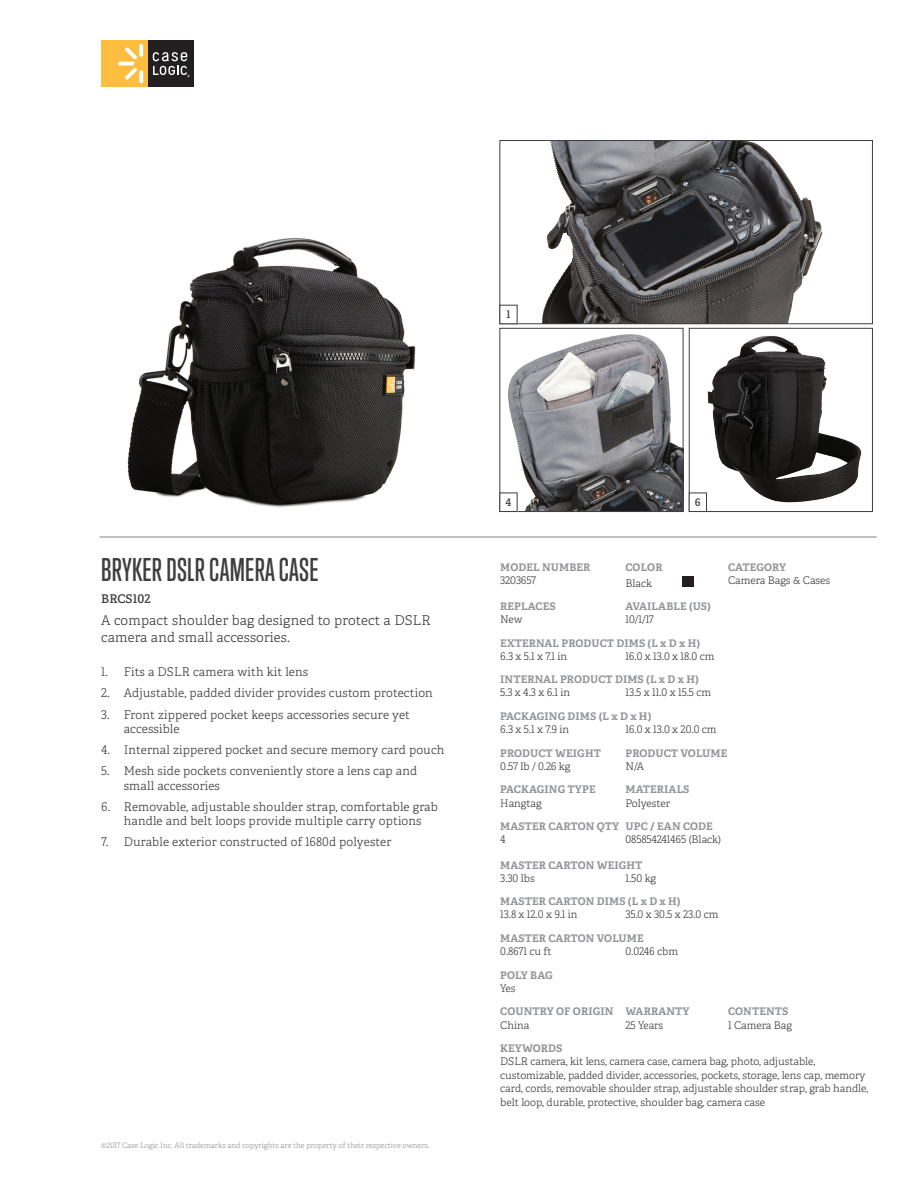
<style>
.page{position:relative;width:918px;height:1188px;background:#fff}
.page>*{position:absolute;margin:0;border:0;box-sizing:border-box;transform-origin:0 0}
.t1{font:500 30px "Trump Gothic Pro";letter-spacing:.01em;color:#3e3e3f}
.t2{font:13.5px/16.2px "Adelle PE Lt";letter-spacing:.015em;color:#3e3e3f}
.t3{font:12px/14.4px "Adelle PE Lt";letter-spacing:.015em;color:#3e3e3f}
.t4{font:12px "Adelle PE Sb";letter-spacing:.01em;color:#3e3e3f}
.t5{font:10.5px/13.5px "Adelle PE Lt";color:#3e3e3f}
.t6{font:700 10.5px "Adelle PE";letter-spacing:.01em;color:#939598}
.t7{font:10.5px "Adelle PE Sb";color:#3e3e3f}
.t8{font:7.5px "Adelle PE Lt";color:#939598}
</style>
<div class="page">
<div style="left:147px;top:40px;width:46px;height:47px;background:#231f20"></div>
<div style="left:101px;top:40px;width:46px;height:47px;background:#fdbd3f"></div>
<svg style="left:118px;top:44px;width:25px;height:39px"></svg>
<svg style="left:153px;top:52px;width:37px;height:25px"></svg>
<hr style="left:100px;top:537px;width:777px;height:1px;background:#808285">
<div style="left:682px;top:576px;width:12px;height:11px;background:#231f20"></div>
<img style="left:127px;top:238px;width:289px;height:269px">
<img style="left:542px;top:142px;width:281px;height:180px">
<div style="left:500px;top:140px;width:373px;height:184px;border:1px solid #3e3e3f"></div>
<img style="left:504px;top:334px;width:177px;height:176px">
<div style="left:500px;top:328px;width:183px;height:184px;border:1px solid #3e3e3f"></div>
<img style="left:706px;top:336px;width:156px;height:167px">
<div style="left:689px;top:328px;width:184px;height:184px;border:1px solid #3e3e3f"></div>
<div style="left:500px;top:493px;width:17px;height:18px;background:#fff"></div>
<div style="left:689px;top:493px;width:18px;height:19px;border:1px solid #3e3e3f"></div>
<p class="t7" style="left:507px;top:307px;width:5px">1</p>
<h1 class="t1" style="left:101px;top:552px;width:219px">BRYKER DSLR CAMERA CASE</h1>
<p class="t4" style="left:101px;top:589px;width:51px">BRCS102</p>
<p class="t2" style="left:101px;top:612px;width:331px">A compact shoulder bag designed to protect a DSLR camera and small accessories.</p>
<p class="t3" style="left:101px;top:665px;width:209px">1. Fits a DSLR camera with kit lens</p>
<p class="t3" style="left:101px;top:686px;width:333px">2. Adjustable, padded divider provides custom protection</p>
<p class="t3" style="left:124px;top:707px;width:288px;text-indent:-22px">3. Front zippered pocket keeps accessories secure yet accessible</p>
<p class="t3" style="left:101px;top:742px;width:345px">4. Internal zippered pocket and secure memory card pouch</p>
<p class="t3" style="left:124px;top:763px;width:295px;text-indent:-22px">5. Mesh side pockets conveniently store a lens cap and small accessories</p>
<p class="t3" style="left:101px;top:799px;width:338px;text-align:center">6. Removable, adjustable shoulder strap, comfortable grab handle and belt loops provide multiple carry options</p>
<p class="t3" style="left:101px;top:835px;width:292px">7. Durable exterior constructed of 1680d polyester</p>
<p class="t8" style="left:101px;top:1140px;width:330px">©2017 Case Logic Inc. All trademarks and copyrights are the property of their respective owners.</p>
<p class="t7" style="left:506px;top:495px;width:7px">4</p>
<p class="t7" style="left:695px;top:495px;width:7px">6</p>
<p class="t6" style="left:500px;top:560px;width:92px">MODEL NUMBER</p>
<p class="t6" style="left:625px;top:560px;width:39px">COLOR</p>
<p class="t6" style="left:728px;top:560px;width:60px">CATEGORY</p>
<p class="t5" style="left:500px;top:573px;width:38px">3203657</p>
<p class="t5" style="left:625px;top:576px;width:28px">Black</p>
<p class="t5" style="left:728px;top:573px;width:104px">Camera Bags &amp; Cases</p>
<p class="t6" style="left:500px;top:599px;width:57px">REPLACES</p>
<p class="t6" style="left:626px;top:599px;width:87px">AVAILABLE (US)</p>
<p class="t5" style="left:500px;top:612px;width:24px">New</p>
<p class="t5" style="left:626px;top:612px;width:30px">10/1/17</p>
<p class="t6" style="left:500px;top:635px;width:202px">EXTERNAL PRODUCT DIMS (L x D x H)</p>
<p class="t5" style="left:500px;top:649px;width:68px">6.3 x 5.1 x 7.1 in</p>
<p class="t5" style="left:626px;top:649px;width:90px">16.0 x 13.0 x 18.0 cm</p>
<p class="t6" style="left:500px;top:672px;width:200px">INTERNAL PRODUCT DIMS (L x D x H)</p>
<p class="t5" style="left:500px;top:686px;width:71px">5.3 x 4.3 x 6.1 in</p>
<p class="t5" style="left:626px;top:686px;width:87px">13.5 x 11.0 x 15.5 cm</p>
<p class="t6" style="left:500px;top:709px;width:153px">PACKAGING DIMS (L x D x H)</p>
<p class="t5" style="left:500px;top:722px;width:70px">6.3 x 5.1 x 7.9 in</p>
<p class="t5" style="left:626px;top:722px;width:93px">16.0 x 13.0 x 20.0 cm</p>
<p class="t6" style="left:500px;top:745px;width:102px">PRODUCT WEIGHT</p>
<p class="t6" style="left:626px;top:745px;width:103px">PRODUCT VOLUME</p>
<p class="t5" style="left:500px;top:759px;width:72px">0.57 lb / 0.26 kg</p>
<p class="t5" style="left:626px;top:759px;width:20px">N/A</p>
<p class="t6" style="left:500px;top:782px;width:97px">PACKAGING TYPE</p>
<p class="t6" style="left:626px;top:782px;width:66px">MATERIALS</p>
<p class="t5" style="left:500px;top:796px;width:43px">Hangtag</p>
<p class="t5" style="left:626px;top:796px;width:46px">Polyester</p>
<p class="t6" style="left:500px;top:819px;width:214px">MASTER CARTON QTY UPC / EAN CODE</p>
<p class="t5" style="left:500px;top:833px;width:7px">4</p>
<p class="t5" style="left:626px;top:833px;width:97px">085854241465 (Black)</p>
<p class="t6" style="left:500px;top:857px;width:144px">MASTER CARTON WEIGHT</p>
<p class="t5" style="left:500px;top:871px;width:36px">3.30 lbs</p>
<p class="t5" style="left:626px;top:871px;width:32px">1.50 kg</p>
<p class="t6" style="left:500px;top:894px;width:182px">MASTER CARTON DIMS (L x D x H)</p>
<p class="t5" style="left:500px;top:908px;width:79px">13.8 x 12.0 x 9.1 in</p>
<p class="t5" style="left:626px;top:908px;width:94px">35.0 x 30.5 x 23.0 cm</p>
<p class="t6" style="left:500px;top:931px;width:145px">MASTER CARTON VOLUME</p>
<p class="t5" style="left:500px;top:944px;width:53px">0.8671 cu ft</p>
<p class="t5" style="left:626px;top:944px;width:54px">0.0246 cbm</p>
<p class="t6" style="left:500px;top:967px;width:54px">POLY BAG</p>
<p class="t5" style="left:500px;top:981px;width:17px">Yes</p>
<p class="t6" style="left:500px;top:1004px;width:191px">COUNTRY OF ORIGIN WARRANTY</p>
<p class="t6" style="left:728px;top:1004px;width:62px">CONTENTS</p>
<p class="t5" style="left:500px;top:1018px;width:31px">China</p>
<p class="t5" style="left:626px;top:1018px;width:39px">25 Years</p>
<p class="t5" style="left:728px;top:1018px;width:65px">1 Camera Bag</p>
<p class="t6" style="left:500px;top:1041px;width:64px">KEYWORDS</p>
<p class="t5" style="left:500px;top:1054px;width:369px">DSLR camera, kit lens, camera case, camera bag, photo, adjustable, customizable, padded divider, accessories, pockets, storage, lens cap, memory card, cords, removable shoulder strap, adjustable shoulder strap, grab handle, belt loop, durable, protective, shoulder bag, camera case</p>
</div>
